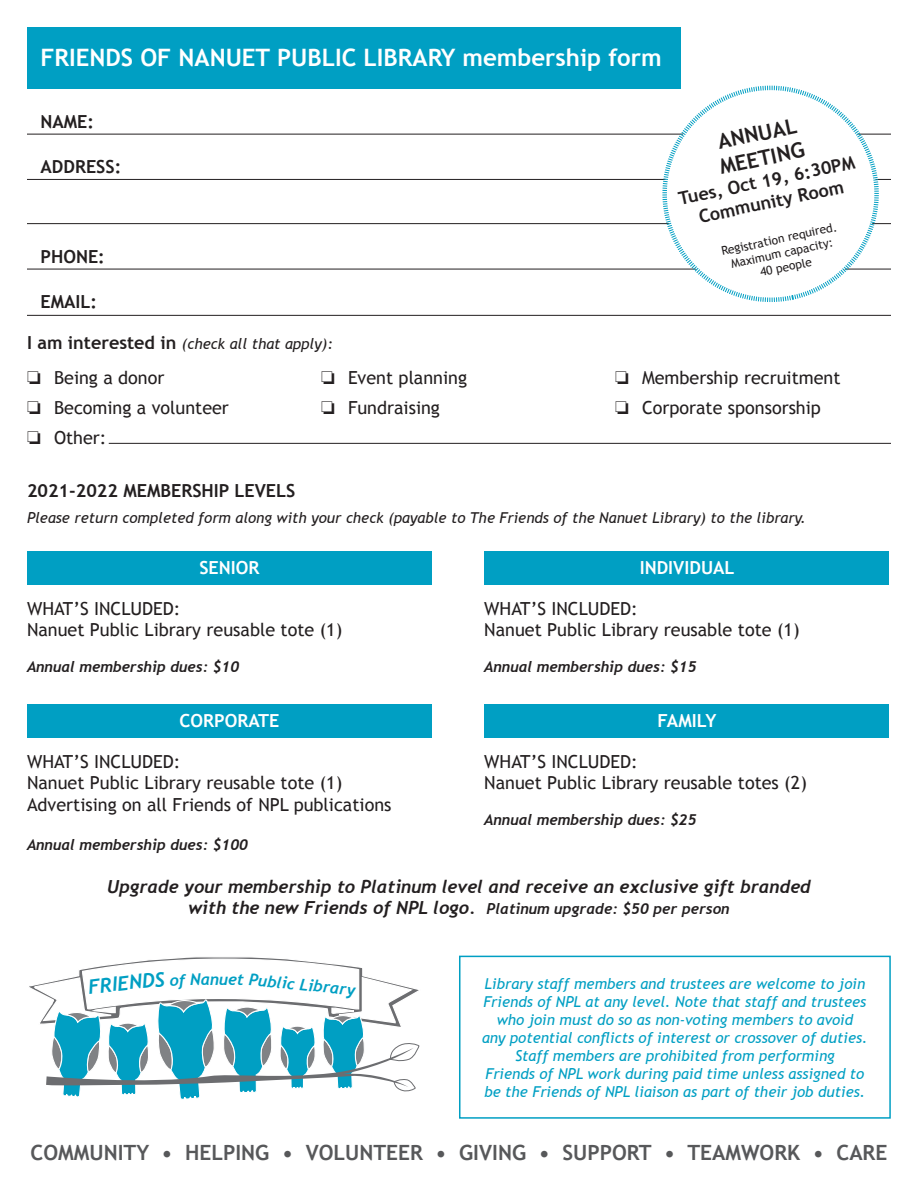
<style>
.page{position:relative;width:918px;height:1188px;background:#fff}
.page>*{position:absolute;margin:0;border:0;box-sizing:border-box;transform-origin:0 0}
.t1{font:700 24px "Trebuchet MS";color:#fff}
.t2{font:700 21px "Trebuchet MS";color:#57585a}
.t3{font:700 21px "Trebuchet MS";color:#231f20}
.t4{font:italic 700 19.8px "Trebuchet";color:#009fc3}
.t5{font:18px "Trebuchet MS";color:#231f20}
.t6{font:700 18px "Trebuchet MS";color:#231f20}
.t7{font:italic 700 18px "Trebuchet";color:#231f20}
.t8{font:700 18px "Trebuchet MS";color:#fff}
.t9{font:italic 700 16.05px "Trebuchet";color:#009fc3}
.t10{font:italic 15px/18px "Trebuchet MS";color:#009fc3;text-align:center}
.t11{font:italic 700 15px "Trebuchet";color:#231f20}
.t12{font:italic 15px "Trebuchet MS";color:#231f20}
.t13{font:12px "Trebuchet MS";color:#231f20}
.s1{font-weight:700;font-style:normal;font-size:18px}
.s2{font-size:18px}
</style>
<div class="page">
<div style="left:27px;top:27px;width:653px;height:61px;background:#009fc3"></div>
<hr style="left:27px;top:134px;width:864px;height:1px;background:#231f20">
<hr style="left:27px;top:179px;width:864px;height:1px;background:#231f20">
<hr style="left:27px;top:223px;width:864px;height:1px;background:#231f20">
<hr style="left:27px;top:269px;width:864px;height:1px;background:#231f20">
<div style="left:27px;top:551px;width:405px;height:34px;background:#009fc3"></div>
<div style="left:27px;top:704px;width:405px;height:34px;background:#009fc3"></div>
<div style="left:484px;top:551px;width:405px;height:34px;background:#009fc3"></div>
<div style="left:484px;top:704px;width:405px;height:34px;background:#009fc3"></div>
<div style="left:459px;top:956px;width:432px;height:163px;border:2px solid #009fc3"></div>
<hr style="left:27px;top:315px;width:864px;height:1px;background:#231f20">
<hr style="left:109px;top:443px;width:782px;height:1px;background:#231f20">
<svg style="left:662px;top:85px;width:218px;height:217px"></svg>
<svg style="left:29px;top:957px;width:391px;height:143px"></svg>
<p class="t1" style="left:40px;top:43px;width:623px">FRIENDS OF NANUET PUBLIC LIBRARY membership form</p>
<p class="t6" style="left:40px;top:110px;width:55px">NAME:</p>
<p class="t6" style="left:40px;top:155px;width:82px">ADDRESS:</p>
<p class="t6" style="left:40px;top:245px;width:66px">PHONE:</p>
<p class="t6" style="left:40px;top:290px;width:58px">EMAIL:</p>
<p class="t3" style="left:715px;top:129px;width:82px;rotate:-12deg">ANNUAL</p>
<p class="t3" style="left:717px;top:154px;width:88px;rotate:-12deg">MEETING</p>
<p class="t6" style="left:676px;top:188px;width:181px;rotate:-12deg">Tues, Oct 19, 6:30PM</p>
<p class="t6" style="left:697px;top:206px;width:149px;rotate:-12deg">Community Room</p>
<p class="t13" style="left:720px;top:244px;width:119px;rotate:-12deg">Registration required.</p>
<p class="t13" style="left:730px;top:257px;width:105px;rotate:-12deg">Maximum capacity:</p>
<p class="t13" style="left:759px;top:265px;width:54px;rotate:-12deg">40 people</p>
<p class="t12" style="left:27px;top:335px;width:307px"><span class="s1">I am interested in</span> (check all that apply):</p>
<p class="t5" style="left:27px;top:367px;width:139px">□ Being a donor</p>
<p class="t5" style="left:27px;top:397px;width:203px">□ Becoming a volunteer</p>
<p class="t5" style="left:27px;top:427px;width:81px">□ Other:</p>
<p class="t5" style="left:321px;top:367px;width:148px">□ Event planning</p>
<p class="t5" style="left:321px;top:397px;width:121px">□ Fundraising</p>
<p class="t5" style="left:615px;top:367px;width:227px">□ Membership recruitment</p>
<p class="t5" style="left:615px;top:397px;width:207px">□ Corporate sponsorship</p>
<p class="t6" style="left:27px;top:480px;width:270px">2021-2022 MEMBERSHIP LEVELS</p>
<p class="t12" style="left:27px;top:509px;width:780px">Please return completed form along with your check (payable to The Friends of the Nanuet Library) to the library.</p>
<p class="t8" style="left:199px;top:557px;width:62px">SENIOR</p>
<p class="t5" style="left:27px;top:598px;width:155px">WHAT’S INCLUDED:</p>
<p class="t5" style="left:27px;top:619px;width:317px">Nanuet Public Library reusable tote (1)</p>
<p class="t11" style="left:27px;top:658px;width:214px">Annual membership dues: $10</p>
<p class="t8" style="left:180px;top:710px;width:101px">CORPORATE</p>
<p class="t5" style="left:27px;top:751px;width:155px">WHAT’S INCLUDED:</p>
<p class="t5" style="left:27px;top:772px;width:317px">Nanuet Public Library reusable tote (1)</p>
<p class="t5" style="left:27px;top:794px;width:366px">Advertising on all Friends of NPL publications</p>
<p class="t11" style="left:27px;top:836px;width:223px">Annual membership dues: $100</p>
<p class="t8" style="left:640px;top:557px;width:96px">INDIVIDUAL</p>
<p class="t5" style="left:484px;top:598px;width:155px">WHAT’S INCLUDED:</p>
<p class="t5" style="left:484px;top:619px;width:317px">Nanuet Public Library reusable tote (1)</p>
<p class="t11" style="left:484px;top:658px;width:214px">Annual membership dues: $15</p>
<p class="t8" style="left:657px;top:710px;width:60px">FAMILY</p>
<p class="t5" style="left:484px;top:751px;width:155px">WHAT’S INCLUDED:</p>
<p class="t5" style="left:484px;top:772px;width:324px">Nanuet Public Library reusable totes (2)</p>
<p class="t11" style="left:484px;top:811px;width:214px">Annual membership dues: $25</p>
<p class="t7" style="left:107px;top:875px;width:705px">Upgrade your membership to Platinum level and receive an exclusive gift branded</p>
<p class="t11" style="left:188px;top:900px;width:543px"><span class="s2">with the new Friends of NPL logo.</span> Platinum upgrade: $50 per person</p>
<p class="t4" style="left:87px;top:975px;width:43px;rotate:-7deg">FRIE</p>
<p class="t9" style="left:179px;top:970px;width:42px;rotate:-1deg">f Nan</p>
<p class="t9" style="left:219px;top:970px;width:19px">ue</p>
<p class="t9" style="left:283px;top:972px;width:76px;rotate:6deg">ic Library</p>
<p class="t10" style="left:482px;top:975px;width:387px">Library staff members and trustees are welcome to join Friends of NPL at any level. Note that staff and trustees who join must do so as non-voting members to avoid<br>any potential conflicts of interest or crossover of duties.<br>Staff members are prohibited from performing<br>Friends of NPL work during paid time unless assigned to be the Friends of NPL liaison as part of their job duties.</p>
<p class="t2" style="left:31px;top:1139px;width:858px">COMMUNITY • HELPING • VOLUNTEER • GIVING • SUPPORT • TEAMWORK • CARE</p>
</div>
